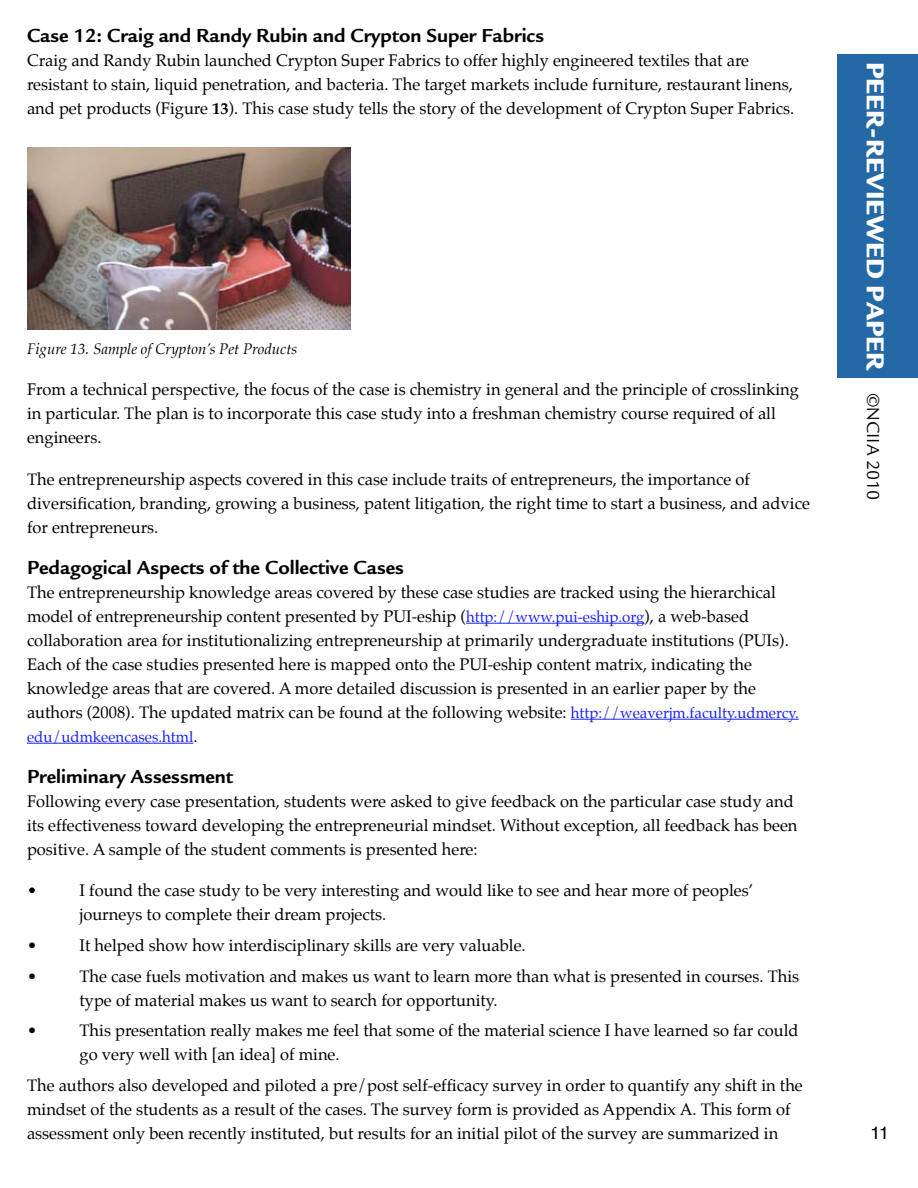
<style>
.page{position:relative;width:918px;height:1188px;background:#fff}
.page>*{position:absolute;margin:0;border:0;box-sizing:border-box;transform-origin:0 0}
.t1{font:900 25.35px "Legacy Sans";color:#fff}
.t2{font:700 19.5px "Legacy Sans";color:#000}
.t3{font:18px "Legacy Sans";color:#000}
.t4{font:18px "Helvetica";color:#000}
.t5{font:16.5px/24px "Palatino";color:#000}
.t6{font:italic 15px "Palatino";color:#000}
.t7{font:15px "Palatino";color:#1922fb}
.s1{font-weight:700}
.s2{font-size:15px;color:#1922fb}
.s3{font-size:16.5px;color:#000}
</style>
<div class="page">
<div style="left:837px;top:54px;width:81px;height:324px;background:#2568a6"></div>
<hr style="left:466px;top:623px;width:178px;height:1px;background:#1922fb">
<hr style="left:571px;top:719px;width:228px;height:1px;background:#1922fb">
<hr style="left:27px;top:743px;width:166px;height:1px;background:#1922fb">
<img style="left:27px;top:148px;width:323px;height:182px">
<p class="t2" style="left:27px;top:24px;width:519px">Case 12: Craig and Randy Rubin and Crypton Super Fabrics</p>
<p class="t5" style="left:27px;top:48px;width:769px">Craig and Randy Rubin launched Crypton Super Fabrics to offer highly engineered textiles that are resistant to stain, liquid penetration, and bacteria. The target markets include furniture, restaurant linens, and pet products (Figure <span class="s1">13</span>). This case study tells the story of the development of Crypton Super Fabrics.</p>
<p class="t6" style="left:27px;top:337px;width:272px">Figure 13. Sample of Crypton’s Pet Products</p>
<p class="t5" style="left:27px;top:377px;width:773px">From a technical perspective, the focus of the case is chemistry in general and the principle of crosslinking in particular. The plan is to incorporate this case study into a freshman chemistry course required of all engineers.</p>
<p class="t5" style="left:27px;top:467px;width:784px">The entrepreneurship aspects covered in this case include traits of entrepreneurs, the importance of diversification, branding, growing a business, patent litigation, the right time to start a business, and advice for entrepreneurs.</p>
<p class="t2" style="left:27px;top:555px;width:379px">Pedagogical Aspects of the Collective Cases</p>
<p class="t5" style="left:27px;top:580px;width:773px">The entrepreneurship knowledge areas covered by these case studies are tracked using the hierarchical model of entrepreneurship content presented by PUI-eship (<span class="s2">http://www.pui-eship.org</span>), a web-based collaboration area for institutionalizing entrepreneurship at primarily undergraduate institutions (PUIs).<br>Each of the case studies presented here is mapped onto the PUI-eship content matrix, indicating the knowledge areas that are covered. A more detailed discussion is presented in an earlier paper by the authors (2008). The updated matrix can be found at the following website: <span class="s2">http://weaverjm.faculty.udmercy.</span></p>
<p class="t7" style="left:27px;top:724px;width:172px">edu/udmkeencases.html<span class="s3">.</span></p>
<p class="t2" style="left:27px;top:764px;width:208px">Preliminary Assessment</p>
<p class="t5" style="left:27px;top:789px;width:772px">Following every case presentation, students were asked to give feedback on the particular case study and its effectiveness toward developing the entrepreneurial mindset. Without exception, all feedback has been positive. A sample of the student comments is presented here:</p>
<p class="t5" style="left:27px;top:879px;width:11px">•</p>
<p class="t5" style="left:80px;top:879px;width:675px">I found the case study to be very interesting and would like to see and hear more of peoples’ journeys to complete their dream projects.</p>
<p class="t5" style="left:27px;top:933px;width:11px">•</p>
<p class="t5" style="left:80px;top:933px;width:448px">It helped show how interdisciplinary skills are very valuable.</p>
<p class="t5" style="left:27px;top:964px;width:11px">•</p>
<p class="t5" style="left:80px;top:964px;width:721px">The case fuels motivation and makes us want to learn more than what is presented in courses. This type of material makes us want to search for opportunity.</p>
<p class="t5" style="left:27px;top:1019px;width:11px">•</p>
<p class="t5" style="left:80px;top:1019px;width:721px">This presentation really makes me feel that some of the material science I have learned so far could go very well with [an idea] of mine.</p>
<p class="t5" style="left:27px;top:1074px;width:777px">The authors also developed and piloted a pre/post self-efficacy survey in order to quantify any shift in the mindset of the students as a result of the cases. The survey form is provided as Appendix A. This form of assessment only been recently instituted, but results for an initial pilot of the survey are summarized in</p>
<h1 class="t1" style="left:891px;top:62px;width:311px;rotate:90deg">PEER-REVIEWED PAPER</h1>
<p class="t3" style="left:884px;top:393px;width:109px;rotate:90deg">©NCIIA 2010</p>
<p class="t4" style="left:871px;top:1119px;width:20px">11</p>
</div>
